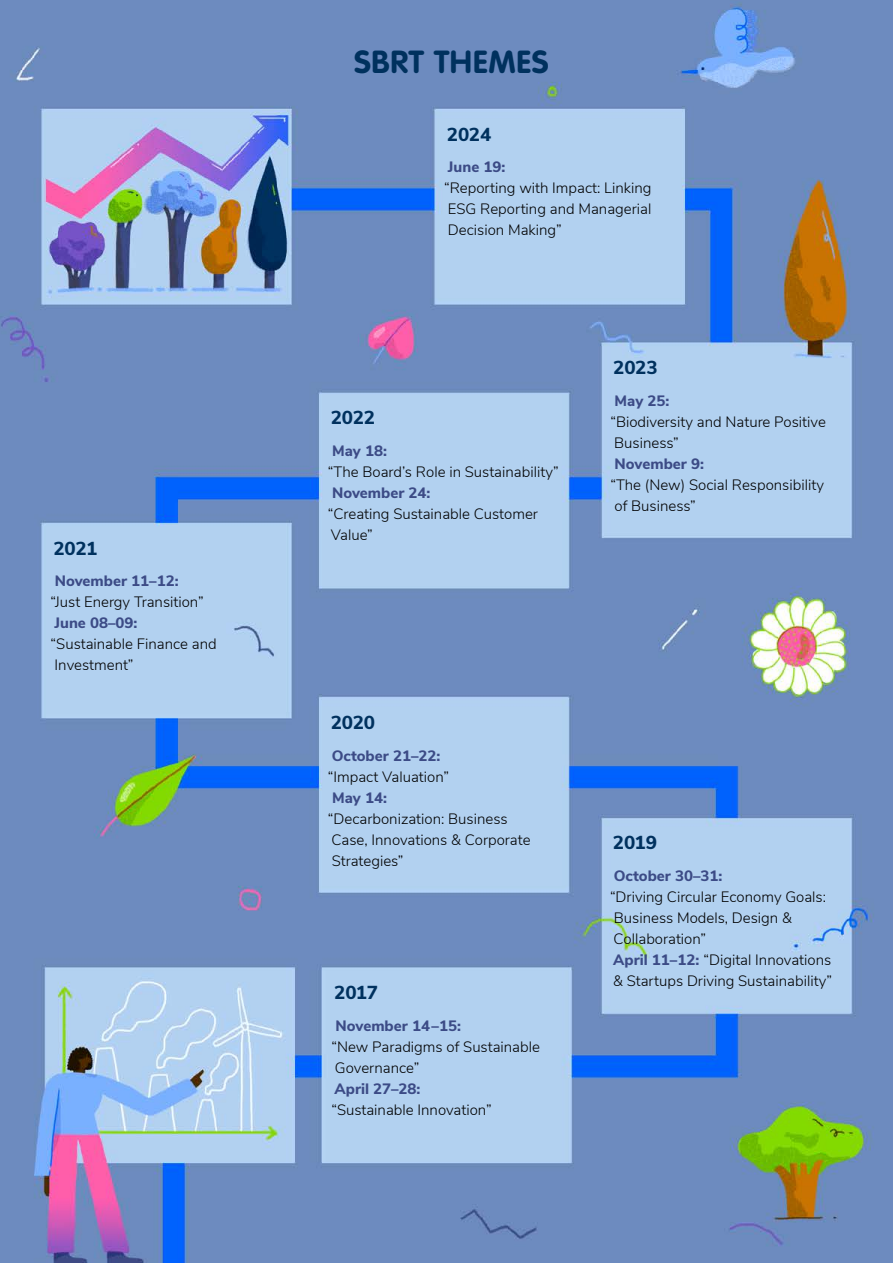
<style>
.page{position:relative;width:893px;height:1263px;background:#fff}
.page>*{position:absolute;margin:0;border:0;box-sizing:border-box;transform-origin:0 0}
.t1{font:700 31.5px "VAG Rounded Std";letter-spacing:.025em;color:#00315e}
.t2{font:800 18.75px "Nunito Sans";letter-spacing:-.01em;color:#00315e}
.t3{font:300 15px/21px "Nunito Sans";color:#000}
.t4{font:800 15px "Nunito Sans";color:#3c4b86}
.s1{font-weight:800;color:#3c4b86}
</style>
<div class="page">
<img style="left:0;top:0;width:893px;height:1263px">
<p class="t2" style="left:53px;top:536px;width:45px">2021</p>
<p class="t4" style="left:55px;top:571px;width:125px">November 11–12:</p>
<p class="t3" style="left:51px;top:592px;width:155px">“Just Energy Transition”</p>
<p class="t4" style="left:55px;top:613px;width:84px">June 08–09:</p>
<p class="t3" style="left:51px;top:634px;width:168px">“Sustainable Finance and<br>Investment”</p>
<h1 class="t1" style="left:354px;top:43px;width:196px">SBRT THEMES</h1>
<p class="t2" style="left:447px;top:122px;width:46px">2024</p>
<p class="t4" style="left:448px;top:157px;width:59px">June 19:</p>
<p class="t3" style="left:444px;top:178px;width:209px;text-align:justify">“Reporting with Impact: Linking ESG Reporting and Managerial Decision Making”</p>
<p class="t2" style="left:331px;top:405px;width:46px">2022</p>
<p class="t4" style="left:332px;top:441px;width:56px">May 18:</p>
<p class="t3" style="left:328px;top:461px;width:232px">“The Board’s Role in Sustainability”</p>
<p class="t4" style="left:332px;top:483px;width:100px">November 24:</p>
<p class="t3" style="left:328px;top:503px;width:212px">“Creating Sustainable Customer<br>Value”</p>
<p class="t2" style="left:613px;top:355px;width:46px">2023</p>
<p class="t4" style="left:615px;top:390px;width:56px">May 25:</p>
<p class="t3" style="left:610px;top:411px;width:217px">“Biodiversity and Nature Positive<br>Business”</p>
<p class="t4" style="left:615px;top:453px;width:91px">November 9:</p>
<p class="t3" style="left:610px;top:474px;width:215px">“The (New) Social Responsibility of Business”</p>
<p class="t2" style="left:331px;top:710px;width:46px">2020</p>
<p class="t4" style="left:332px;top:745px;width:110px">October 21–22:</p>
<p class="t3" style="left:328px;top:766px;width:123px">“Impact Valuation”</p>
<p class="t4" style="left:332px;top:787px;width:56px">May 14:</p>
<p class="t3" style="left:328px;top:808px;width:204px">“Decarbonization: Business<br>Case, Innovations &amp; Corporate<br>Strategies”</p>
<p class="t2" style="left:334px;top:980px;width:45px">2017</p>
<p class="t4" style="left:336px;top:1015px;width:127px">November 14 –15:</p>
<p class="t3" style="left:331px;top:1036px;width:210px">“New Paradigms of Sustainable<br>Governance”</p>
<p class="t4" style="left:335px;top:1078px;width:87px">April 27–28:</p>
<p class="t3" style="left:331px;top:1099px;width:162px">“Sustainable Innovation”</p>
<p class="t2" style="left:613px;top:830px;width:46px">2019</p>
<p class="t4" style="left:614px;top:865px;width:110px">October 30–31:</p>
<p class="t3" style="left:610px;top:886px;width:223px">“Driving Circular Economy Goals:<br>Business Models, Design &amp;<br>Collaboration”<br><span class="s1">April 11–12:</span> “Digital Innovations &amp; Startups Driving Sustainability”</p>
</div>
